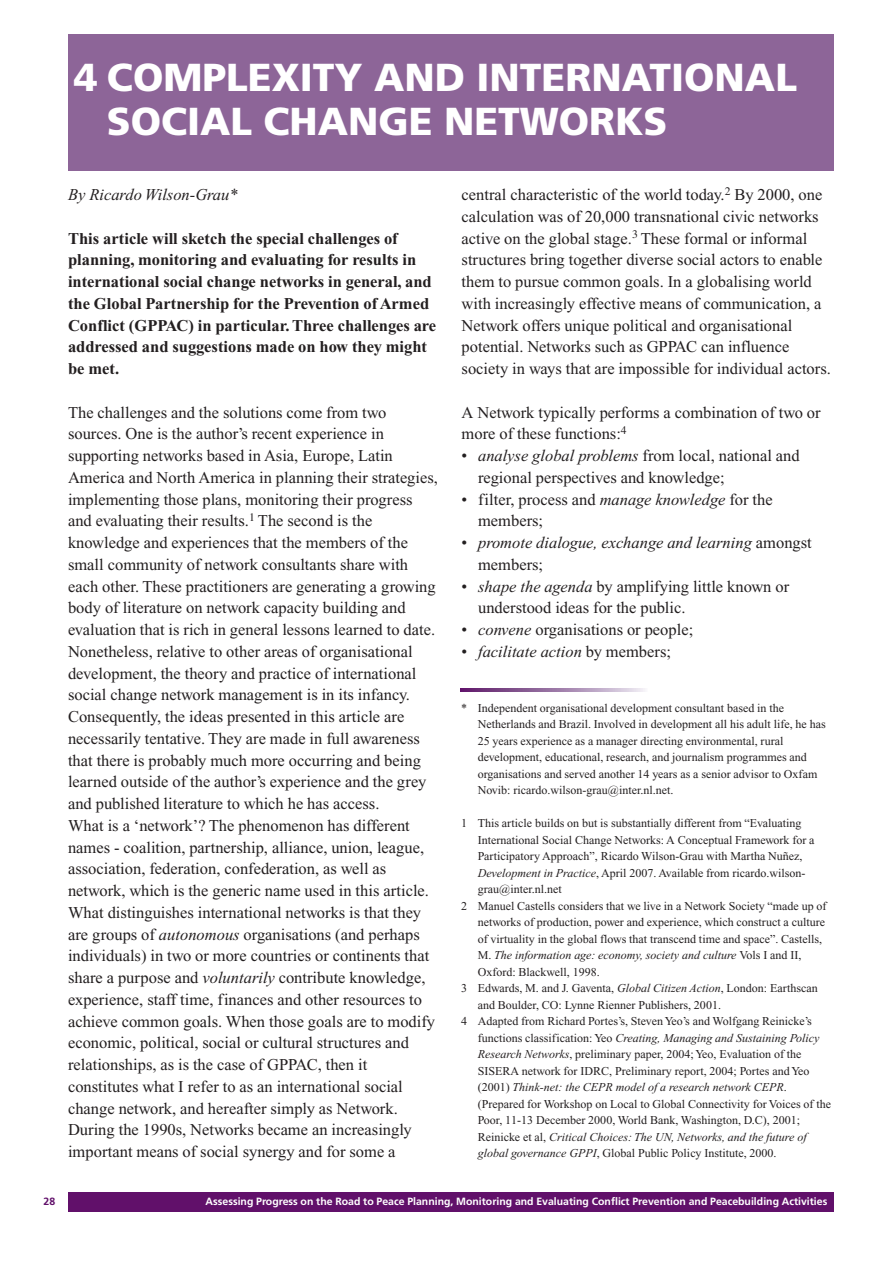
<style>
.page{position:relative;width:893px;height:1263px;background:#fff}
.page>*{position:absolute;margin:0;border:0;box-sizing:border-box;transform-origin:0 0}
.t1{font:900 39px/43.5px "Frutiger";color:#fff}
.t2{font:16.5px/21.8px "Times New Roman";color:#231f20}
.t3{font:700 16.5px/21.8px "Times New Roman";color:#231f20}
.t4{font:italic 16.5px/21.8px "Times New Roman";color:#231f20}
.t5{font:12px/16.5px "Times New Roman";color:#231f20}
.t6{font:italic 12px "Times New Roman";color:#231f20}
.t7{font:700 10.5px "Frutiger";color:#fff}
.t8{font:700 10.5px "Frutiger";color:#61106a}
.s1{font-style:italic}
.s2{font-style:normal}
</style>
<div class="page">
<div style="left:68px;top:34px;width:765px;height:136px;background:#8d6598"></div>
<div style="left:68px;top:1193px;width:765px;height:19px;background:#61106a"></div>
<svg style="left:461px;top:688px;width:184px;height:3px"></svg>
<h1 class="t1" style="left:107px;top:59px;width:691px;text-indent:-33px">4 COMPLEXITY AND INTERNATIONAL<br>SOCIAL CHANGE NETWORKS</h1>
<p class="t4" style="left:68px;top:185px;width:171px">By Ricardo Wilson-Grau*</p>
<p class="t3" style="left:68px;top:229px;width:369px">This article will sketch the special challenges of planning, monitoring and evaluating for results in international social change networks in general, and the Global Partnership for the Prevention of Armed Conflict (GPPAC) in particular. Three challenges are addressed and suggestions made on how they might be met.</p>
<p class="t2" style="left:68px;top:403px;width:371px">The challenges and the solutions come from two sources. One is the author’s recent experience in supporting networks based in Asia, Europe, Latin America and North America in planning their strategies, implementing those plans, monitoring their progress and evaluating their results.<sup>1</sup> The second is the knowledge and experiences that the members of the small community of network consultants share with each other. These practitioners are generating a growing body of literature on network capacity building and evaluation that is rich in general lessons learned to date.<br>Nonetheless, relative to other areas of organisational development, the theory and practice of international social change network management is in its infancy.<br>Consequently, the ideas presented in this article are necessarily tentative. They are made in full awareness that there is probably much more occurring and being learned outside of the author’s experience and the grey and published literature to which he has access.<br>What is a ‘network’? The phenomenon has different names - coalition, partnership, alliance, union, league, association, federation, confederation, as well as network, which is the generic name used in this article.<br>What distinguishes international networks is that they are groups of <span class="s1">autonomous</span> organisations (and perhaps individuals) in two or more countries or continents that share a purpose and <span class="s1">voluntarily</span> contribute knowledge, experience, staff time, finances and other resources to achieve common goals. When those goals are to modify economic, political, social or cultural structures and relationships, as is the case of GPPAC, then it constitutes what I refer to as an international social change network, and hereafter simply as Network.<br>During the 1990s, Networks became an increasingly important means of social synergy and for some a</p>
<p class="t2" style="left:461px;top:185px;width:371px">central characteristic of the world today.<sup>2</sup> By 2000, one calculation was of 20,000 transnational civic networks active on the global stage.<sup>3</sup> These formal or informal structures bring together diverse social actors to enable them to pursue common goals. In a globalising world with increasingly effective means of communication, a Network offers unique political and organisational potential. Networks such as GPPAC can influence society in ways that are impossible for individual actors.</p>
<p class="t2" style="left:461px;top:403px;width:360px">A Network typically performs a combination of two or more of these functions:<sup>4</sup></p>
<p class="t2" style="left:478px;top:446px;width:323px;text-indent:-17px">• <span class="s1">analyse global problems</span> from local, national and regional perspectives and knowledge;</p>
<p class="t2" style="left:478px;top:490px;width:296px;text-indent:-17px">• filter, process and <span class="s1">manage knowledge</span> for the members;</p>
<p class="t4" style="left:478px;top:533px;width:335px;text-indent:-17px"><span class="s2">•</span> promote dialogue, exchange and learning <span class="s2">amongst members;</span></p>
<p class="t2" style="left:478px;top:577px;width:312px;text-indent:-17px">• <span class="s1">shape the agenda</span> by amplifying little known or understood ideas for the public.</p>
<p class="t2" style="left:461px;top:620px;width:233px">• <span class="s1">convene</span> organisations or people;</p>
<p class="t4" style="left:461px;top:642px;width:211px"><span class="s2">•</span> facilitate action <span class="s2">by members;</span></p>
<p class="t5" style="left:477px;top:701px;width:349px;text-indent:-17px">* Independent organisational development consultant based in the Netherlands and Brazil. Involved in development all his adult life, he has 25 years experience as a manager directing environmental, rural development, educational, research, and journalism programmes and organisations and served another 14 years as a senior advisor to Oxfam Novib: ricardo.wilson-grau@inter.nl.net.</p>
<p class="t5" style="left:461px;top:816px;width:342px">1 This article builds on but is substantially different from “Evaluating</p>
<p class="t5" style="left:477px;top:833px;width:338px">International Social Change Networks: A Conceptual Framework for a</p>
<p class="t5" style="left:477px;top:849px;width:326px">Participatory Approach”, Ricardo Wilson-Grau with Martha Nuñez,</p>
<p class="t5" style="left:477px;top:866px;width:329px"><span class="s1">Development in Practice</span>, April 2007. Available from ricardo.wilson-</p>
<p class="t5" style="left:477px;top:882px;width:85px">grau@inter.nl.net</p>
<p class="t5" style="left:461px;top:899px;width:367px">2 Manuel Castells considers that we live in a Network Society “made up of</p>
<p class="t5" style="left:477px;top:915px;width:349px">networks of production, power and experience, which construct a culture</p>
<p class="t5" style="left:477px;top:932px;width:346px">of virtuality in the global flows that transcend time and space”. Castells,</p>
<p class="t6" style="left:477px;top:951px;width:325px"><span class="s2">M.</span> The information age: economy, society and culture <span class="s2">Vols I and II,</span></p>
<p class="t5" style="left:477px;top:965px;width:123px">Oxford: Blackwell, 1998.</p>
<p class="t5" style="left:461px;top:981px;width:358px">3 Edwards, M. and J. Gaventa, <span class="s1">Global Citizen Action</span>, London: Earthscan</p>
<p class="t5" style="left:477px;top:998px;width:245px">and Boulder, CO: Lynne Rienner Publishers, 2001.</p>
<p class="t5" style="left:461px;top:1014px;width:352px">4 Adapted from Richard Portes’s, Steven Yeo’s and Wolfgang Reinicke’s</p>
<p class="t6" style="left:477px;top:1034px;width:343px"><span class="s2">functions classification: Yeo</span> Creating, Managing and Sustaining Policy</p>
<p class="t5" style="left:477px;top:1047px;width:325px"><span class="s1">Research Networks</span>, preliminary paper, 2004; Yeo, Evaluation of the</p>
<p class="t5" style="left:477px;top:1064px;width:333px">SISERA network for IDRC, Preliminary report, 2004; Portes and Yeo</p>
<p class="t6" style="left:477px;top:1083px;width:310px"><span class="s2">(2001)</span> Think-net: the CEPR model of a research network CEPR<span class="s2">.</span></p>
<p class="t5" style="left:477px;top:1097px;width:355px">(Prepared for Workshop on Local to Global Connectivity for Voices of the</p>
<p class="t5" style="left:477px;top:1113px;width:324px">Poor, 11-13 December 2000, World Bank, Washington, D.C), 2001;</p>
<p class="t6" style="left:477px;top:1133px;width:330px"><span class="s2">Reinicke et al,</span> Critical Choices: The UN, Networks, and the future of</p>
<p class="t5" style="left:477px;top:1146px;width:300px"><span class="s1">global governance GPPI</span>, Global Public Policy Institute, 2000.</p>
<p class="t8" style="left:44px;top:1197px;width:13px">28</p>
<p class="t7" style="left:206px;top:1197px;width:623px">Assessing Progress on the Road to Peace Planning, Monitoring and Evaluating Conflict Prevention and Peacebuilding Activities</p>
</div>
